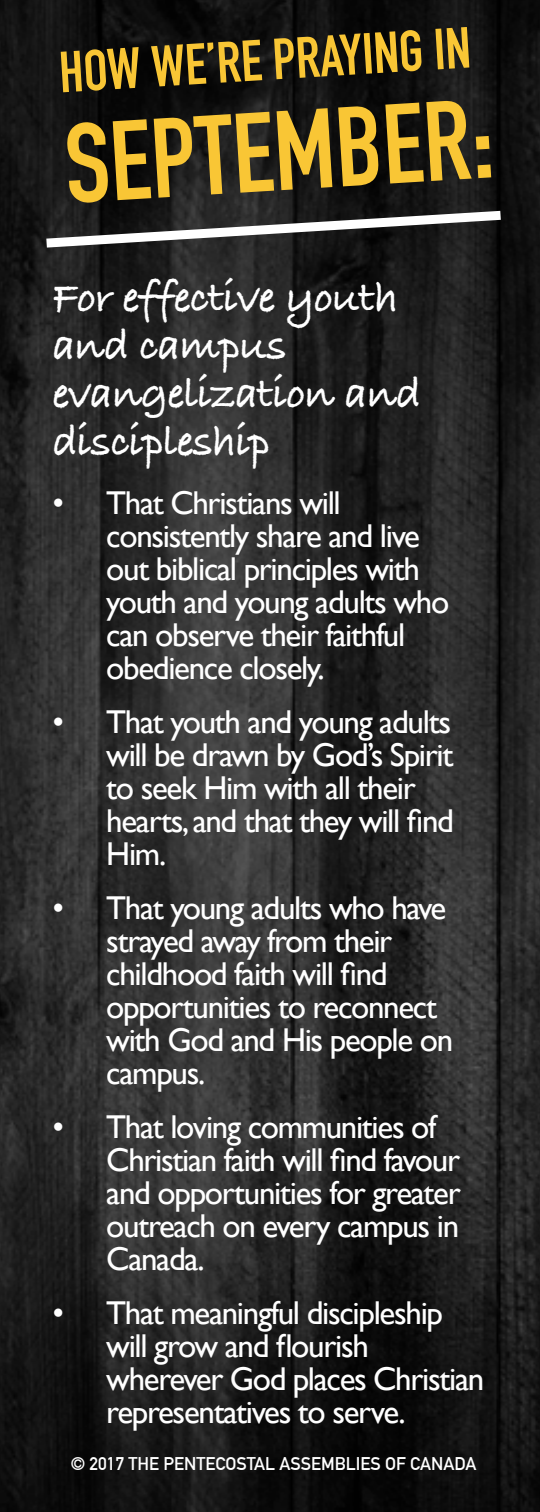
<style>
.page{position:relative;width:540px;height:1512px;background:#fff}
.page>*{position:absolute;margin:0;border:0;box-sizing:border-box;transform-origin:0 0}
.t1{font:700 111px "DIN Condensed";color:#f9c635}
.t2{font:700 57px "DIN Condensed";color:#f9c635}
.t3{font:700 45px/48px "Bradley Hand ITCTT";letter-spacing:-.02em;color:#fff}
.t4{font:33px/33px "Gill Sans";letter-spacing:-.04em;color:#fff}
.t5{font:700 18px "DIN Alternate";color:#fff}
</style>
<div class="page">
<img style="left:0;top:0;width:540px;height:1512px">
<svg style="left:37px;top:206px;width:473px;height:47px"></svg>
<svg style="left:476px;top:136px;width:15px;height:42px"></svg>
<h2 class="t2" style="left:58px;top:37px;width:414px;rotate:-3deg">HOW WE’RE PRAYING IN</h2>
<h1 class="t1" style="left:60px;top:101px;width:408px;rotate:-4deg">SEPTEMBER</h1>
<h3 class="t3" style="left:52px;top:272px;width:371px">For effective youth and campus evangelization and discipleship</h3>
<p class="t4" style="left:106px;top:486px;width:344px;text-indent:-54px">• That Christians will consistently share and live out biblical principles with youth and young adults who can observe their faithful obedience closely.</p>
<p class="t4" style="left:106px;top:705px;width:349px;text-indent:-54px">• That youth and young adults will be drawn by God’s Spirit to seek Him with all their hearts, and that they will find<br>Him.</p>
<p class="t4" style="left:106px;top:891px;width:348px;text-indent:-54px">• That young adults who have strayed away from their childhood faith will find opportunities to reconnect with God and His people on campus.</p>
<p class="t4" style="left:106px;top:1110px;width:356px;text-indent:-54px">• That loving communities of<br>Christian faith will find favour and opportunities for greater outreach on every campus in<br>Canada.</p>
<p class="t4" style="left:106px;top:1296px;width:380px;text-indent:-54px">• That meaningful discipleship will grow and flourish wherever God places Christian representatives to serve.</p>
<p class="t5" style="left:71px;top:1450px;width:407px">© 2017 THE PENTECOSTAL ASSEMBLIES OF CANADA</p>
</div>
